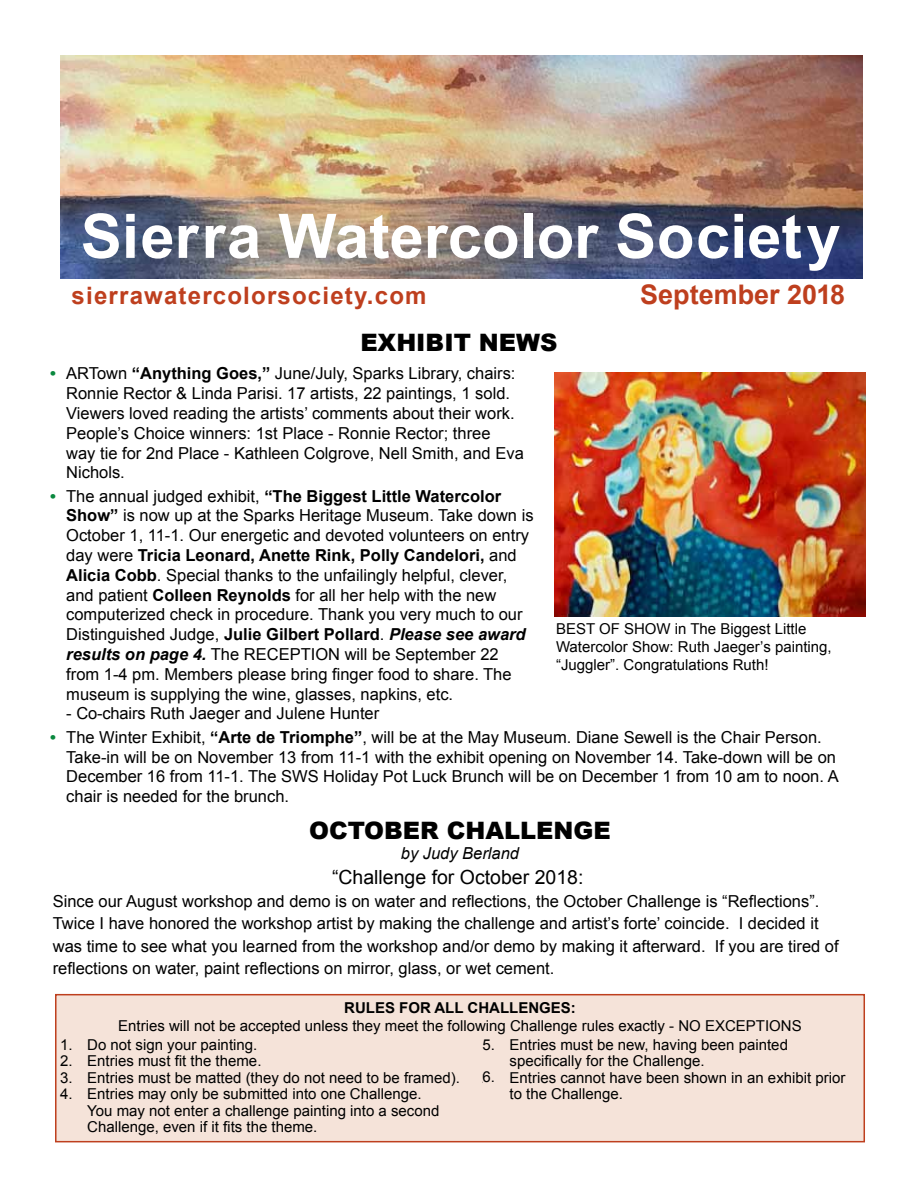
<style>
.page{position:relative;width:918px;height:1188px;background:#fff}
.page>*{position:absolute;margin:0;border:0;box-sizing:border-box;transform-origin:0 0}
.t1{font:700 61.5px "Arial";color:#fff}
.t2{font:700 27px "Arial";color:#be3f1e}
.t3{font:700 24px "Arial";letter-spacing:.05em;color:#be3f1e}
.t4{font:900 24px "Arial";color:#000}
.t5{font:19.5px "Arial";color:#000}
.t6{font:16.5px/19.8px "Arial";color:#000}
.t7{font:italic 16.5px "Arial";color:#000}
.t8{font:15px/16.5px "Arial";color:#000}
.t9{font:700 15px "Arial";color:#000}
.s1{font-weight:700;color:#09883e}
.s2{font-weight:700}
.s3{font-weight:700;font-style:italic}
</style>
<div class="page">
<img style="left:60px;top:56px;width:803px;height:222px">
<div style="left:56px;top:995px;width:808px;height:147px;background:#f5e3d9"></div>
<div style="left:55px;top:994px;width:810px;height:148px;border:2px solid #be3f1e"></div>
<div style="left:60px;top:1039px;width:411px;height:101px;background:#f5e3d9"></div>
<div style="left:483px;top:1039px;width:367px;height:101px;background:#f5e3d9"></div>
<img style="left:555px;top:372px;width:310px;height:244px">
<h1 class="t1" style="left:81px;top:196px;width:761px">Sierra Watercolor Society</h1>
<h3 class="t3" style="left:72px;top:280px;width:356px">sierrawatercolorsociety.com</h3>
<h2 class="t2" style="left:640px;top:277px;width:207px">September 2018</h2>
<h3 class="t4" style="left:360px;top:325px;width:199px">EXHIBIT NEWS</h3>
<p class="t6" style="left:66px;top:364px;width:459px;text-indent:-16px"><span class="s1">•</span> ARTown <span class="s2">“Anything Goes,”</span> June/July, Sparks Library, chairs:<br>Ronnie Rector &amp; Linda Parisi. 17 artists, 22 paintings, 1 sold.<br>Viewers loved reading the artists’ comments about their work.<br>People’s Choice winners: 1st Place - Ronnie Rector; three way tie for 2nd Place - Kathleen Colgrove, Nell Smith, and Eva Nichols.</p>
<p class="t6" style="left:66px;top:486px;width:469px;text-indent:-16px"><span class="s1">•</span> The annual judged exhibit, <span class="s2">“The Biggest Little Watercolor Show”</span> is now up at the Sparks Heritage Museum. Take down is October 1, 11-1. Our energetic and devoted volunteers on entry day were <span class="s2">Tricia Leonard, Anette Rink, Polly Candelori,</span> and <span class="s2">Alicia Cobb</span>. Special thanks to the unfailingly helpful, clever, and patient <span class="s2">Colleen Reynolds</span> for all her help with the new computerized check in procedure. Thank you very much to our Distinguished Judge, <span class="s2">Julie Gilbert Pollard</span>. <span class="s3">Please see award results on page 4.</span> The RECEPTION will be September 22 from 1-4 pm. Members please bring finger food to share. The museum is supplying the wine, glasses, napkins, etc.</p>
<p class="t6" style="left:66px;top:704px;width:315px">- Co-chairs Ruth Jaeger and Julene Hunter</p>
<p class="t6" style="left:66px;top:727px;width:774px;text-indent:-16px"><span class="s1">•</span> The Winter Exhibit, <span class="s2">“Arte de Triomphe”</span>, will be at the May Museum. Diane Sewell is the Chair Person.<br>Take-in will be on November 13 from 11-1 with the exhibit opening on November 14. Take-down will be on December 16 from 11-1. The SWS Holiday Pot Luck Brunch will be on December 1 from 10 am to noon. A chair is needed for the brunch.</p>
<p class="t8" style="left:556px;top:620px;width:277px;line-height:18px">BEST OF SHOW in The Biggest Little<br>Watercolor Show: Ruth Jaeger’s painting, “Juggler”. Congratulations Ruth!</p>
<h3 class="t4" style="left:309px;top:813px;width:303px">OCTOBER CHALLENGE</h3>
<p class="t7" style="left:401px;top:843px;width:120px">by Judy Berland</p>
<p class="t5" style="left:332px;top:864px;width:253px">“Challenge for October 2018:</p>
<p class="t6" style="left:53px;top:890px;width:787px;line-height:22.5px">Since our August workshop and demo is on water and reflections, the October Challenge is “Reflections”.<br>Twice I have honored the workshop artist by making the challenge and artist’s forte’ coincide. I decided it was time to see what you learned from the workshop and/or demo by making it afterward. If you are tired of reflections on water, paint reflections on mirror, glass, or wet cement.</p>
<p class="t9" style="left:344px;top:998px;width:233px">RULES FOR ALL CHALLENGES:</p>
<p class="t8" style="left:118px;top:1018px;width:685px">Entries will not be accepted unless they meet the following Challenge rules exactly - NO EXCEPTIONS</p>
<p class="t8" style="left:60px;top:1036px;width:199px">1. Do not sign your painting.</p>
<p class="t8" style="left:60px;top:1053px;width:203px">2. Entries must fit the theme.</p>
<p class="t8" style="left:60px;top:1069px;width:401px">3. Entries must be matted (they do not need to be framed).</p>
<p class="t8" style="left:87px;top:1086px;width:354px;text-indent:-27px">4. Entries may only be submitted into one Challenge.<br>You may not enter a challenge painting into a second<br>Challenge, even if it fits the theme.</p>
<p class="t8" style="left:483px;top:1036px;width:307px">1 Entries must be new, having been painted</p>
<p class="t8" style="left:510px;top:1053px;width:197px">specifically for the Challenge.</p>
<p class="t8" style="left:483px;top:1069px;width:364px">2 Entries cannot have been shown in an exhibit prior</p>
<p class="t8" style="left:510px;top:1086px;width:115px">to the Challenge.</p>
<p class="t8" style="left:483px;top:1037px;width:14px">5.</p>
<p class="t8" style="left:483px;top:1069px;width:14px">6.</p>
</div>
